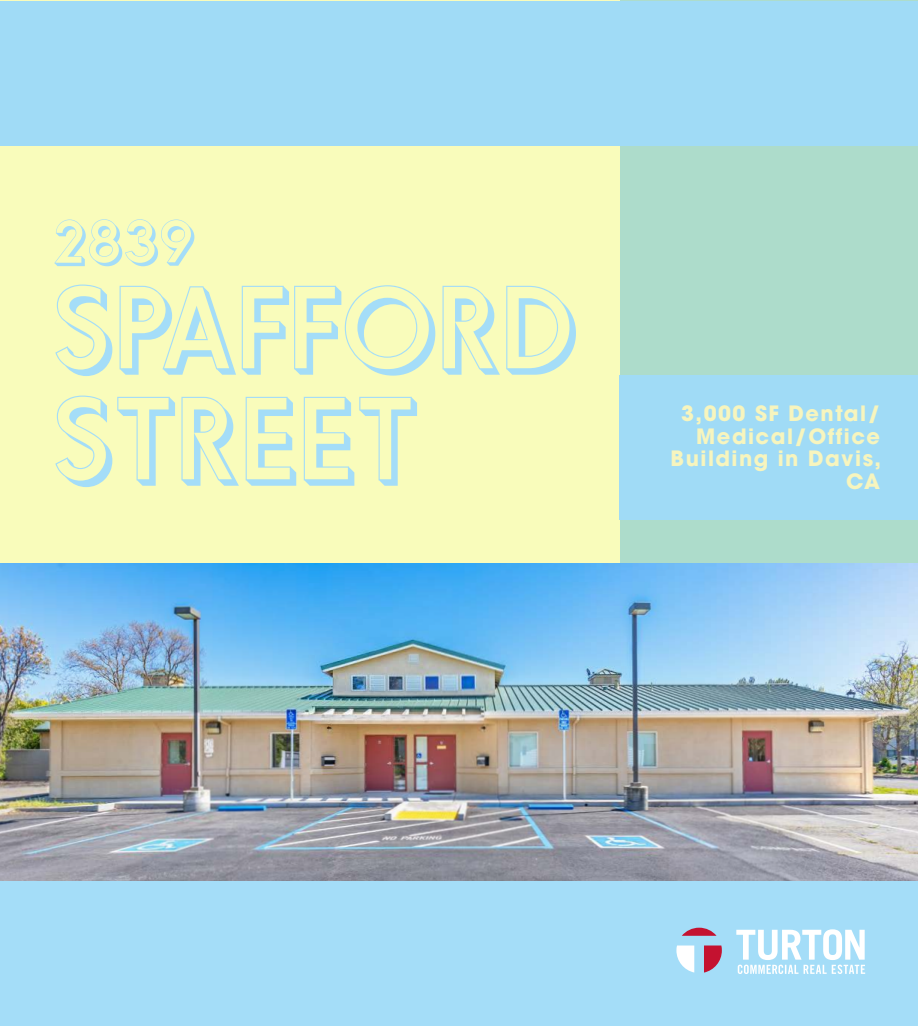
<style>
.page{position:relative;width:918px;height:1026px;background:#fff}
.page>*{position:absolute;margin:0;border:0;box-sizing:border-box;transform-origin:0 0}
.t1{font:114px/111px "Fundamental 3 D Brigade";letter-spacing:.065em;color:#a4ddf8}
.t2{font:60px "Fundamental 3 D Brigade";color:#a4ddf8}
.t3{font:700 21px/22.5px "ITC Avant Garde Pro";letter-spacing:.07em;color:#f7f5be;text-align:right}
</style>
<div class="page">
<img style="left:0;top:563px;width:918px;height:319px">
<div style="left:0;top:882px;width:918px;height:144px;background:#a4ddf8"></div>
<div style="left:0;top:0;width:918px;height:562px;background:#addccb"></div>
<svg style="left:676px;top:927px;width:46px;height:46px"></svg>
<svg style="left:736px;top:929px;width:129px;height:45px"></svg>
<div style="left:0;top:0;width:619px;height:562px;background:#f9fcbb"></div>
<div style="left:0;top:1px;width:918px;height:145px;background:#a0dbf6"></div>
<div style="left:619px;top:375px;width:299px;height:144px;background:#a0dbf6"></div>
<h2 class="t2" style="left:54px;top:206px;width:140px">2839</h2>
<h1 class="t1" style="left:54px;top:276px;width:520px">SPAFFORD<br>STREET</h1>
<p class="t3" style="left:671px;top:402px;width:212px">3,000 SF Dental/<br>Medical/Office<br>Building in Davis,<br>CA</p>
</div>
